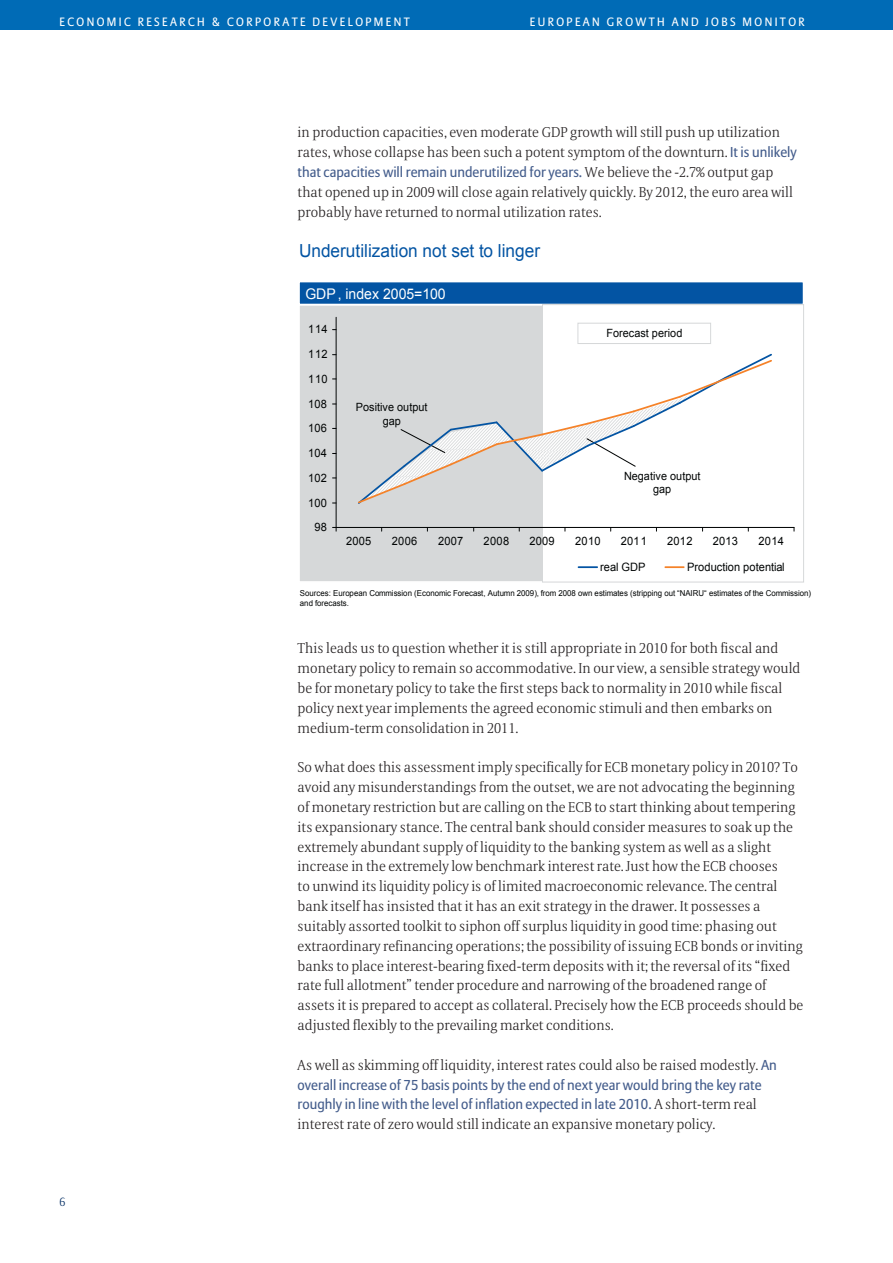
<style>
.page{position:relative;width:893px;height:1263px;background:#fff}
.page>*{position:absolute;margin:0;border:0;box-sizing:border-box;transform-origin:0 0}
.t1{font:18px "Arial";color:#0354a3;scale:.96 1}
.t2{font:14.7px "Arial";color:#fff;scale:.96 1}
.t3{font:300 14.25px/19.8px "Allianz Serif";color:#231f20}
.t4{font:14.25px/19.8px "Allianz Sans";color:#445d8c}
.t5{font:12px "Allianz Sans";letter-spacing:.2em;color:#fff}
.t6{font:300 12px "Allianz Serif";color:#fff}
.t7{font:300 12px "Allianz Serif";color:#002c62}
.t8{font:11.55px "Arial";letter-spacing:.015em;color:#010404;scale:.96 1}
.t9{font:11.4px/13.5px "Arial";color:#010404;text-align:center;scale:.96 1}
.t10{font:8.25px/9.8px "Arial";color:#010404;scale:.96 1}
.s1{font-family:"Allianz Sans";font-weight:400}
.s2{font-family:"Allianz Sans";font-weight:400;color:#445d8c}
.s3{font-family:"Allianz Serif";font-weight:300;color:#231f20}
</style>
<div class="page">
<div style="left:0;top:0;width:893px;height:30px;background:#006bb6"></div>
<div style="left:298px;top:304px;width:506px;height:279px;background:#d6d8d9;border:2px solid #fff"></div>
<div style="left:299px;top:281px;width:505px;height:24px;background:#0354a3"></div>
<div style="left:298px;top:281px;width:506px;height:24px;border:2px solid #fff"></div>
<div style="left:542px;top:304px;width:262px;height:278px;background:#fff;border:1px solid #d6d8d9"></div>
<div style="left:577px;top:323px;width:134px;height:21px;border:1px solid #d6d8d9"></div>
<hr style="left:336px;top:317px;width:1px;height:210px;background:#010404">
<hr style="left:336px;top:527px;width:458px;height:1px;background:#010404">
<svg style="left:358px;top:352px;width:414px;height:153px"></svg>
<svg style="left:578px;top:566px;width:19px;height:2px"></svg>
<svg style="left:665px;top:566px;width:19px;height:2px"></svg>
<p class="t5" style="left:60px;top:15px;width:352px">economic research &amp; Corporate development</p>
<p class="t5" style="left:530px;top:15px;width:28px">EUROPEAN</p>
<p class="t6" style="left:607px;top:15px;width:198px"><span class="s1">G RO</span>Working Paper / Nr. 114 / 21.08.2008</p>
<p class="t5" style="left:635px;top:15px;width:22px">WTH</p>
<p class="t5" style="left:672px;top:15px;width:10px">AND</p>
<p class="t5" style="left:706px;top:15px;width:47px">JOBS MONITOR</p>
<p class="t3" style="left:298px;top:123px;width:501px">in production capacities, even moderate GDP growth will still push up utilization rates, whose collapse has been such a potent symptom of the downturn. <span class="s2">It is unlikely</span></p>
<p class="t4" style="left:298px;top:163px;width:477px">that capacities will remain underutilized for years. <span class="s3">We believe the -2.7% output gap</span></p>
<p class="t3" style="left:298px;top:183px;width:497px">that opened up in 2009 will close again relatively quickly. By 2012, the euro area will probably have returned to normal utilization rates.</p>
<p class="t1" style="left:299px;top:239px;width:253px">Underutilization not set to linger</p>
<p class="t2" style="left:305px;top:284px;width:148px">GDP, index 2005=100</p>
<p class="t8" style="left:308px;top:322px;width:22px">114</p>
<p class="t8" style="left:308px;top:347px;width:22px">112</p>
<p class="t8" style="left:308px;top:371px;width:22px">110</p>
<p class="t8" style="left:308px;top:396px;width:21px">108</p>
<p class="t8" style="left:308px;top:420px;width:21px">106</p>
<p class="t8" style="left:308px;top:446px;width:21px">104</p>
<p class="t8" style="left:308px;top:470px;width:21px">102</p>
<p class="t8" style="left:308px;top:495px;width:21px">100</p>
<p class="t8" style="left:314px;top:519px;width:15px">98</p>
<p class="t9" style="left:356px;top:400px;width:76px">Positive output gap</p>
<p class="t9" style="left:606px;top:327px;width:81px">Forecast period</p>
<p class="t9" style="left:624px;top:469px;width:81px">Negative output gap</p>
<p class="t8" style="left:346px;top:533px;width:28px">2005</p>
<p class="t8" style="left:392px;top:533px;width:28px">2006</p>
<p class="t8" style="left:438px;top:533px;width:28px">2007</p>
<p class="t8" style="left:484px;top:533px;width:28px">2008</p>
<p class="t8" style="left:529px;top:533px;width:28px">2009</p>
<p class="t8" style="left:575px;top:533px;width:28px">2010</p>
<p class="t8" style="left:621px;top:533px;width:29px">2011</p>
<p class="t8" style="left:667px;top:533px;width:28px">2012</p>
<p class="t8" style="left:713px;top:533px;width:28px">2013</p>
<p class="t8" style="left:758px;top:533px;width:28px">2014</p>
<p class="t8" style="left:600px;top:560px;width:49px">real GDP</p>
<p class="t8" style="left:687px;top:560px;width:103px">Production potential</p>
<p class="t10" style="left:300px;top:588px;width:534px">Sources: European Commission (Economic Forecast, Autumn 2009), from 2008 own estimates (stripping out “NAIRU“ estimates of the Commission) and forecasts.</p>
<p class="t7" style="left:60px;top:1195px;width:7px">6</p>
<p class="t3" style="left:298px;top:639px;width:504px">This leads us to question whether it is still appropriate in 2010 for both fiscal and monetary policy to remain so accommodative. In our view, a sensible strategy would be for monetary policy to take the first steps back to normality in 2010 while fiscal policy next year implements the agreed economic stimuli and then embarks on medium-term consolidation in 2011.</p>
<p class="t3" style="left:298px;top:758px;width:507px">So what does this assessment imply specifically for ECB monetary policy in 2010? To avoid any misunderstandings from the outset, we are not advocating the beginning of monetary restriction but are calling on the ECB to start thinking about tempering its expansionary stance. The central bank should consider measures to soak up the extremely abundant supply of liquidity to the banking system as well as a slight increase in the extremely low benchmark interest rate. Just how the ECB chooses<br>to unwind its liquidity policy is of limited macroeconomic relevance. The central bank itself has insisted that it has an exit strategy in the drawer. It possesses a suitably assorted toolkit to siphon off surplus liquidity in good time: phasing out extraordinary refinancing operations; the possibility of issuing ECB bonds or inviting banks to place interest-bearing fixed-term deposits with it; the reversal of its “fixed rate full allotment” tender procedure and narrowing of the broadened range of assets it is prepared to accept as collateral. Precisely how the ECB proceeds should be adjusted flexibly to the prevailing market conditions.</p>
<p class="t3" style="left:298px;top:1055px;width:481px">As well as skimming off liquidity, interest rates could also be raised modestly. <span class="s2">An</span></p>
<p class="t4" style="left:298px;top:1075px;width:466px">overall increase of 75 basis points by the end of next year would bring the key rate roughly in line with the level of inflation expected in late 2010. <span class="s3">A short-term real</span></p>
<p class="t3" style="left:298px;top:1115px;width:419px">interest rate of zero would still indicate an expansive monetary policy.</p>
</div>
